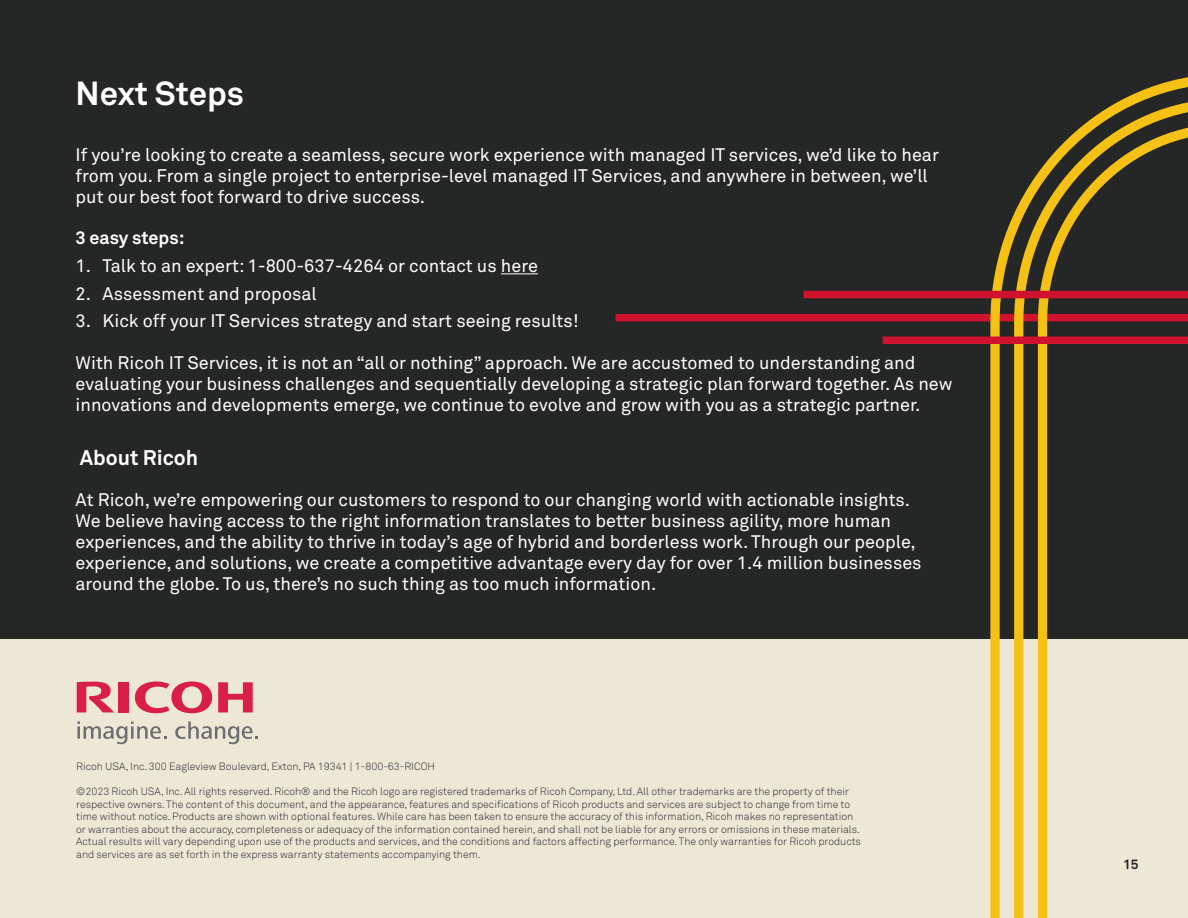
<style>
.page{position:relative;width:1188px;height:918px;background:#fff}
.page>*{position:absolute;margin:0;border:0;box-sizing:border-box;transform-origin:0 0}
.Standard_Heading_Whi{font:700 33px "Akkurat Pro";color:#fff}
.Standard_Heading_Whi-2{font:700 21px "Akkurat Pro";color:#fff}
.Standard_Heading_Whi-3{font:18px/21px "Akkurat Pro";color:#fff}
.Standard_Heading_Whi-4{font:700 18px "Akkurat Pro";color:#fff}
.Standard_Subheading{font:700 13.5px "Akkurat Pro";color:#252626}
.Standard_Subheading-2{font:300 10.5px/12.6px "Akkurat Pro";color:#252626}
</style>
<div class="page">
<div style="left:0;top:580px;width:1188px;height:338px;background:#ede7d6"></div>
<div style="left:0;top:0;width:1188px;height:638px;background:#252626"></div>
<div style="left:616px;top:314px;width:572px;height:7px;background:#cf122e"></div>
<svg style="left:135px;top:682px;width:77px;height:31px"></svg>
<svg style="left:218px;top:682px;width:35px;height:30px"></svg>
<div style="left:119px;top:682px;width:10px;height:30px;background:#d91e47"></div>
<svg style="left:77px;top:682px;width:37px;height:30px"></svg>
<svg style="left:77px;top:722px;width:90px;height:23px"></svg>
<svg style="left:175px;top:722px;width:83px;height:23px"></svg>
<hr style="left:501px;top:273px;width:37px;height:1px;background:#fff">
<svg style="left:990px;top:77px;width:198px;height:841px"></svg>
<svg style="left:1014px;top:98px;width:174px;height:820px"></svg>
<div style="left:804px;top:291px;width:384px;height:7px;background:#cf122e"></div>
<div style="left:883px;top:337px;width:305px;height:7px;background:#cf122e"></div>
<p class="Standard_Heading_Whi" style="left:76px;top:73px;width:170px">Next Steps</p>
<p class="Standard_Heading_Whi-3" style="left:76px;top:144px;width:865px">If you’re looking to create a seamless, secure work experience with managed IT services, we’d like to hear from you. From a single project to enterprise-level managed IT Services, and anywhere in between, we’ll put our best foot forward to drive success.</p>
<p class="Standard_Heading_Whi-4" style="left:76px;top:227px;width:110px">3 easy steps:</p>
<p class="Standard_Heading_Whi-3" style="left:76px;top:255px;width:464px">1. Talk to an expert: 1-800-637-4264 or contact us here</p>
<p class="Standard_Heading_Whi-3" style="left:76px;top:283px;width:243px">2. Assessment and proposal</p>
<p class="Standard_Heading_Whi-3" style="left:76px;top:311px;width:505px">3. Kick off your IT Services strategy and start seeing results!</p>
<p class="Standard_Heading_Whi-3" style="left:76px;top:352px;width:878px">With Ricoh IT Services, it is not an “all or nothing” approach. We are accustomed to understanding and evaluating your business challenges and sequentially developing a strategic plan forward together. As new innovations and developments emerge, we continue to evolve and grow with you as a strategic partner.</p>
<p class="Standard_Heading_Whi-2" style="left:80px;top:444px;width:120px">About Ricoh</p>
<p class="Standard_Heading_Whi-3" style="left:76px;top:489px;width:848px">At Ricoh, we’re empowering our customers to respond to our changing world with actionable insights.<br>We believe having access to the right information translates to better business agility, more human experiences, and the ability to thrive in today’s age of hybrid and borderless work. Through our people, experience, and solutions, we create a competitive advantage every day for over 1.4 million businesses around the globe. To us, there’s no such thing as too much information.</p>
<p class="Standard_Subheading-2" style="left:76px;top:760px;width:360px">Ricoh USA, Inc. 300 Eagleview Boulevard, Exton, PA 19341 | 1-800-63-RICOH</p>
<p class="Standard_Subheading-2" style="left:76px;top:785px;width:786px">©2023 Ricoh USA, Inc. All rights reserved. Ricoh®️ and the Ricoh logo are registered trademarks of Ricoh Company, Ltd. All other trademarks are the property of their respective owners. The content of this document, and the appearance, features and specifications of Ricoh products and services are subject to change from time to time without notice. Products are shown with optional features. While care has been taken to ensure the accuracy of this information, Ricoh makes no representation or warranties about the accuracy, completeness or adequacy of the information contained herein, and shall not be liable for any errors or omissions in these materials.<br>Actual results will vary depending upon use of the products and services, and the conditions and factors affecting performance. The only warranties for Ricoh products and services are as set forth in the express warranty statements accompanying them.</p>
<p class="Standard_Subheading" style="left:1123px;top:856px;width:17px">15</p>
</div>
